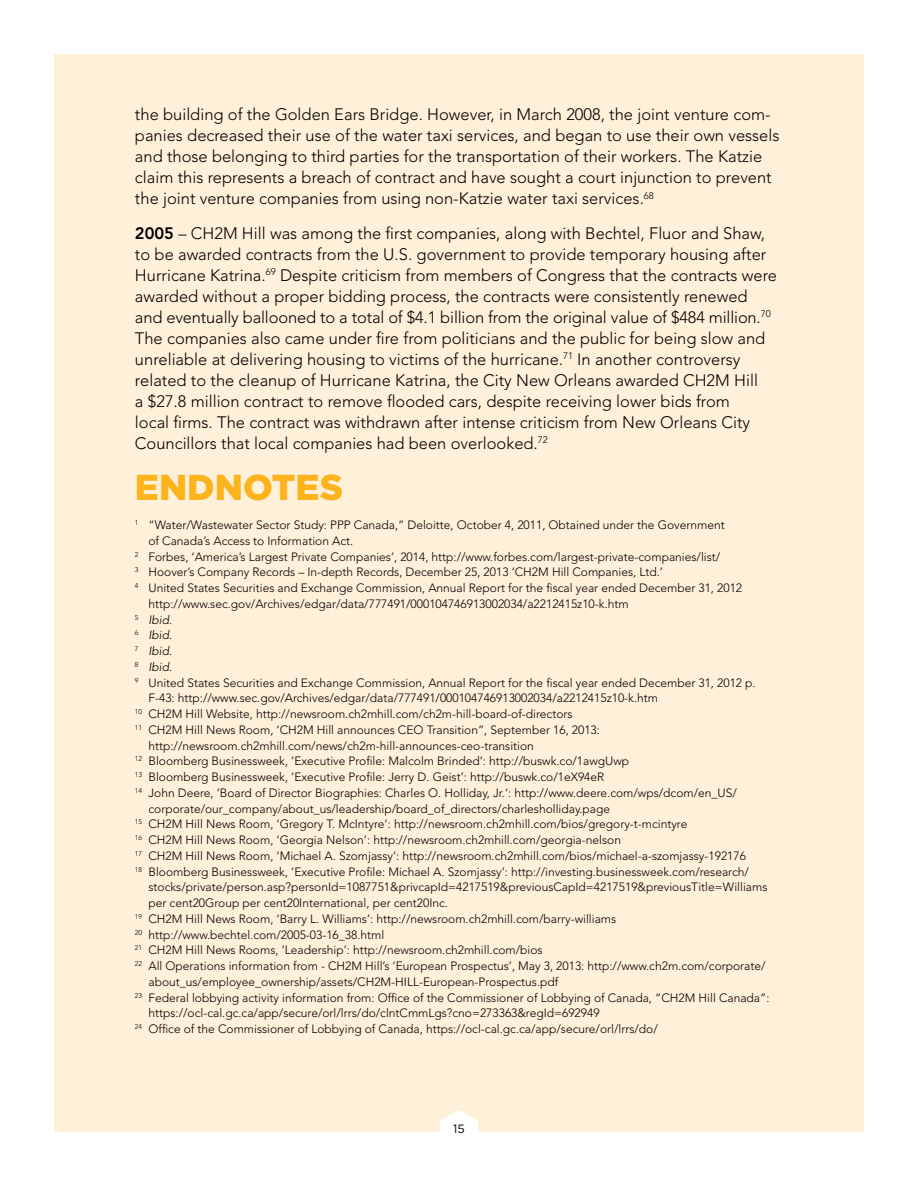
<style>
.page{position:relative;width:918px;height:1188px;background:#fff}
.page>*{position:absolute;margin:0;border:0;box-sizing:border-box;transform-origin:0 0}
.Copy{font:900 36px "Gotham";color:#fcb31c}
.Copy-2{font:300 16.5px/21px "Avenir";color:#000}
.Copy-3{font:300 12px/15.8px "Avenir";color:#000}
.Copy-4{font:italic 300 12px "Avenir";color:#000}
.Blue_Title{font:12px "Gotham";color:#000}
.s1{font-weight:800}
.s2{font-style:normal}
</style>
<div class="page">
<div style="left:54px;top:54px;width:810px;height:1078px;background:#fff0d9"></div>
<svg style="left:440px;top:1110px;width:38px;height:22px"></svg>
<p class="Copy-2" style="left:135px;top:104px;width:646px">the building of the Golden Ears Bridge. However, in March 2008, the joint venture com&shy;panies decreased their use of the water taxi services, and began to use their own vessels and those belonging to third parties for the transportation of their workers. The Katzie claim this represents a breach of contract and have sought a court injunction to prevent the joint venture companies from using non-Katzie water taxi services.<sup>68</sup></p>
<p class="Copy-2" style="left:135px;top:223px;width:644px"><span class="s1">2005</span> – CH2M Hill was among the first companies, along with Bechtel, Fluor and Shaw, to be awarded contracts from the U.S. government to provide temporary housing after Hurricane Katrina.<sup>69</sup> Despite criticism from members of Congress that the contracts were awarded without a proper bidding process, the contracts were consistently renewed and eventually ballooned to a total of $4.1 billion from the original value of $484 million.<sup>70<br></sup>The companies also came under fire from politicians and the public for being slow and unreliable at delivering housing to victims of the hurricane.<sup>71</sup> In another controversy related to the cleanup of Hurricane Katrina, the City New Orleans awarded CH2M Hill<br>a $27.8 million contract to remove flooded cars, despite receiving lower bids from<br>local firms. The contract was withdrawn after intense criticism from New Orleans City Councillors that local companies had been overlooked.<sup>72</sup></p>
<p class="Copy" style="left:135px;top:466px;width:210px">ENDNOTES</p>
<p class="Copy-3" style="left:148px;top:517px;width:578px;text-indent:-14px"><sup>1</sup> “Water/Wastewater Sector Study: PPP Canada,” Deloitte, October 4, 2011, Obtained under the Government of Canada’s Access to Information Act.</p>
<p class="Copy-3" style="left:135px;top:549px;width:587px"><sup>2</sup> Forbes, ‘America’s Largest Private Companies’, 2014, http://www.forbes.com/largest-private-companies/list/</p>
<p class="Copy-3" style="left:135px;top:564px;width:529px"><sup>3</sup> Hoover’s Company Records – In-depth Records, December 25, 2013 ‘CH2M Hill Companies, Ltd.’</p>
<p class="Copy-3" style="left:148px;top:580px;width:595px;text-indent:-14px"><sup>4</sup> United States Securities and Exchange Commission, Annual Report for the fiscal year ended December 31, 2012 http://www.sec.gov/Archives/edgar/data/777491/000104746913002034/a2212415z10-k.htm</p>
<p class="Copy-4" style="left:135px;top:612px;width:39px"><sup>5</sup> Ibid<span class="s2">.</span></p>
<p class="Copy-4" style="left:135px;top:628px;width:39px"><sup>6</sup> Ibid<span class="s2">.</span></p>
<p class="Copy-4" style="left:135px;top:644px;width:39px"><sup>7</sup> Ibid<span class="s2">.</span></p>
<p class="Copy-4" style="left:135px;top:660px;width:39px"><sup>8</sup> Ibid<span class="s2">.</span></p>
<p class="Copy-3" style="left:148px;top:675px;width:609px;text-indent:-14px"><sup>9</sup> United States Securities and Exchange Commission, Annual Report for the fiscal year ended December 31, 2012 p.<br>F-43: http://www.sec.gov/Archives/edgar/data/777491/000104746913002034/a2212415z10-k.htm</p>
<p class="Copy-3" style="left:135px;top:706px;width:439px"><sup>10</sup> CH2M Hill Website, http://newsroom.ch2mhill.com/ch2m-hill-board-of-directors</p>
<p class="Copy-3" style="left:148px;top:722px;width:453px;text-indent:-14px"><sup>11</sup> CH2M Hill News Room, ‘CH2M Hill announces CEO Transition”, September 16, 2013: http://newsroom.ch2mhill.com/news/ch2m-hill-announces-ceo-transition</p>
<p class="Copy-3" style="left:135px;top:753px;width:496px"><sup>12</sup> Bloomberg Businessweek, ‘Executive Profile: Malcolm Brinded’: http://buswk.co/1awgUwp</p>
<p class="Copy-3" style="left:135px;top:769px;width:471px"><sup>13</sup> Bloomberg Businessweek, ‘Executive Profile: Jerry D. Geist’: http://buswk.co/1eX94eR</p>
<p class="Copy-3" style="left:148px;top:785px;width:590px;text-indent:-14px"><sup>14</sup> John Deere, ‘Board of Director Biographies: Charles O. Holliday, Jr.’: http://www.deere.com/wps/dcom/en_US/ corporate/our_company/about_us/leadership/board_of_directors/charlesholliday.page</p>
<p class="Copy-3" style="left:135px;top:816px;width:554px"><sup>15</sup> CH2M Hill News Room, ‘Gregory T. McIntyre’: http://newsroom.ch2mhill.com/bios/gregory-t-mcintyre</p>
<p class="Copy-3" style="left:135px;top:832px;width:488px"><sup>16</sup> CH2M Hill News Room, ‘Georgia Nelson’: http://newsroom.ch2mhill.com/georgia-nelson</p>
<p class="Copy-3" style="left:135px;top:848px;width:612px"><sup>17</sup> CH2M Hill News Room, ‘Michael A. Szomjassy’: http://newsroom.ch2mhill.com/bios/michael-a-szomjassy-192176</p>
<p class="Copy-3" style="left:148px;top:864px;width:620px;text-indent:-14px"><sup>18</sup> Bloomberg Businessweek, ‘Executive Profile: Michael A. Szomjassy’: http://investing.businessweek.com/research/ stocks/private/person.asp?personId=1087751&amp;privcapId=4217519&amp;previousCapId=4217519&amp;previousTitle=Williams per cent20Group per cent20International, per cent20Inc.</p>
<p class="Copy-3" style="left:135px;top:911px;width:483px"><sup>19</sup> CH2M Hill News Room, ‘Barry L. Williams’: http://newsroom.ch2mhill.com/barry-williams</p>
<p class="Copy-3" style="left:135px;top:927px;width:251px"><sup>20</sup> http://www.bechtel.com/2005-03-16_38.html</p>
<p class="Copy-3" style="left:135px;top:942px;width:409px"><sup>21</sup> CH2M Hill News Rooms, ‘Leadership’: http://newsroom.ch2mhill.com/bios</p>
<p class="Copy-3" style="left:148px;top:958px;width:619px;text-indent:-14px"><sup>22</sup> All Operations information from - CH2M Hill’s ‘European Prospectus’, May 3, 2013: http://www.ch2m.com/corporate/ about_us/employee_ownership/assets/CH2M-HILL-European-Prospectus.pdf</p>
<p class="Copy-3" style="left:148px;top:990px;width:623px;text-indent:-14px"><sup>23</sup> Federal lobbying activity information from: Office of the Commissioner of Lobbying of Canada, “CH2M Hill Canada”: https://ocl-cal.gc.ca/app/secure/orl/lrrs/do/clntCmmLgs?cno=273363&amp;regId=692949</p>
<p class="Copy-3" style="left:135px;top:1021px;width:524px"><sup>24</sup> Office of the Commissioner of Lobbying of Canada, https://ocl-cal.gc.ca/app/secure/orl/lrrs/do/</p>
<p class="Blue_Title" style="left:453px;top:1122px;width:13px">15</p>
</div>
